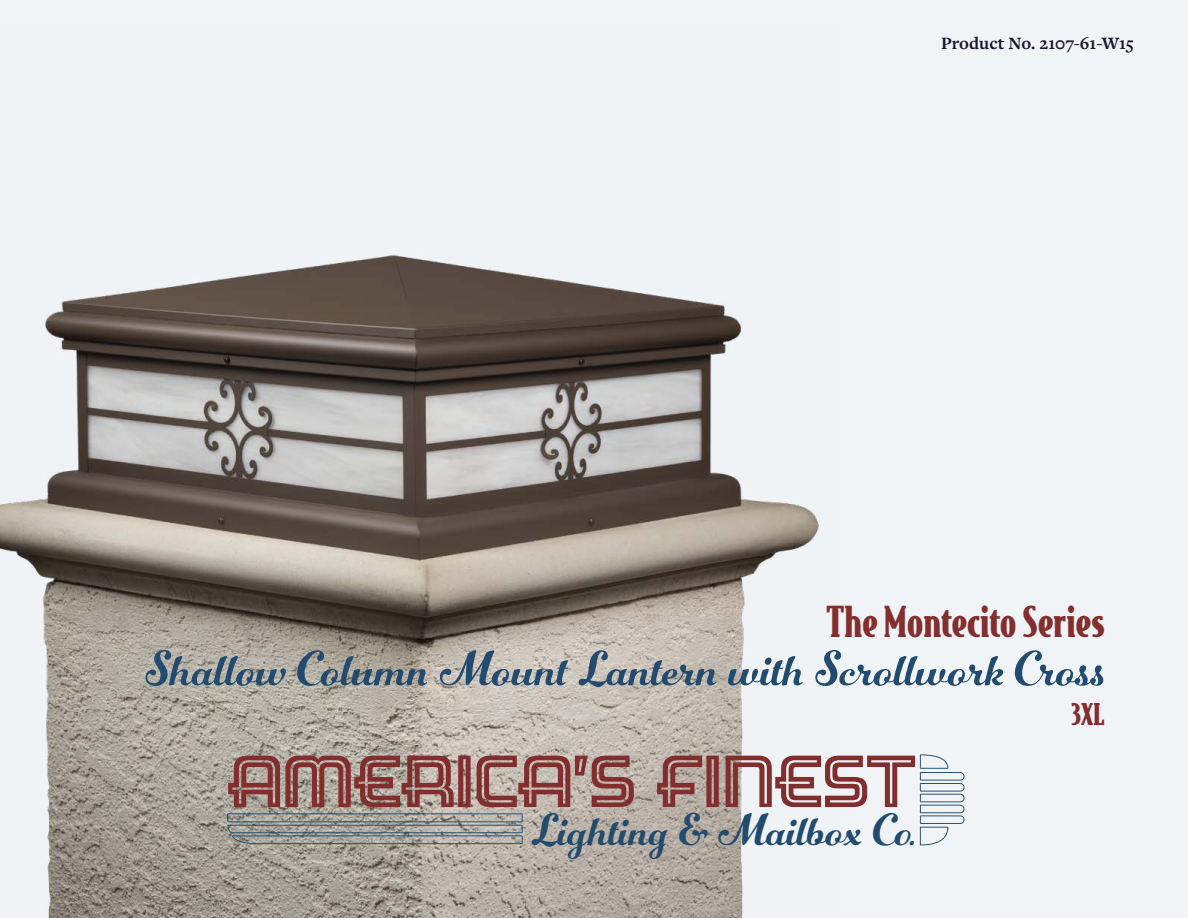
<style>
.page{position:relative;width:1188px;height:918px;background:#f1f4f7}
.page>*{position:absolute;margin:0;border:0;box-sizing:border-box;transform-origin:0 0}
.t1{font:70.8px "Hotel";letter-spacing:-.005em;color:#832e2e}
.t2{font:51px "Number Five Smooth";color:#224b6f}
.t3{font:46.95px "Number Five Smooth";color:#224b6e}
.t4{font:900 40.5px "Bodega Serif";color:#842e2e}
.t5{font:900 28.5px "Bodega Serif";color:#842e2e}
.t6{font:700 18px "Freight Text Pro";color:#131a2d}
</style>
<div class="page">
<img style="left:0;top:255px;width:819px;height:663px">
<svg style="left:227px;top:813px;width:296px;height:31px;background:#959896"></svg>
<svg style="left:920px;top:754px;width:45px;height:91px"></svg>
<p class="t6" style="left:941px;top:31px;width:194px">Product No. 2107-61-W15</p>
<p class="t4" style="left:827px;top:595px;width:279px">The Montecito Series</p>
<p class="t2" style="left:145px;top:638px;width:961px">Shallow Column Mount Lantern with Scrollwork Cross</p>
<h1 class="t1" style="left:227px;top:744px;width:691px">AMERICA’S FINEST</h1>
<p class="t3" style="left:532px;top:801px;width:386px">Lighting &amp; Mailbox Co.</p>
<p class="t5" style="left:1072px;top:695px;width:34px">3XL</p>
</div>
